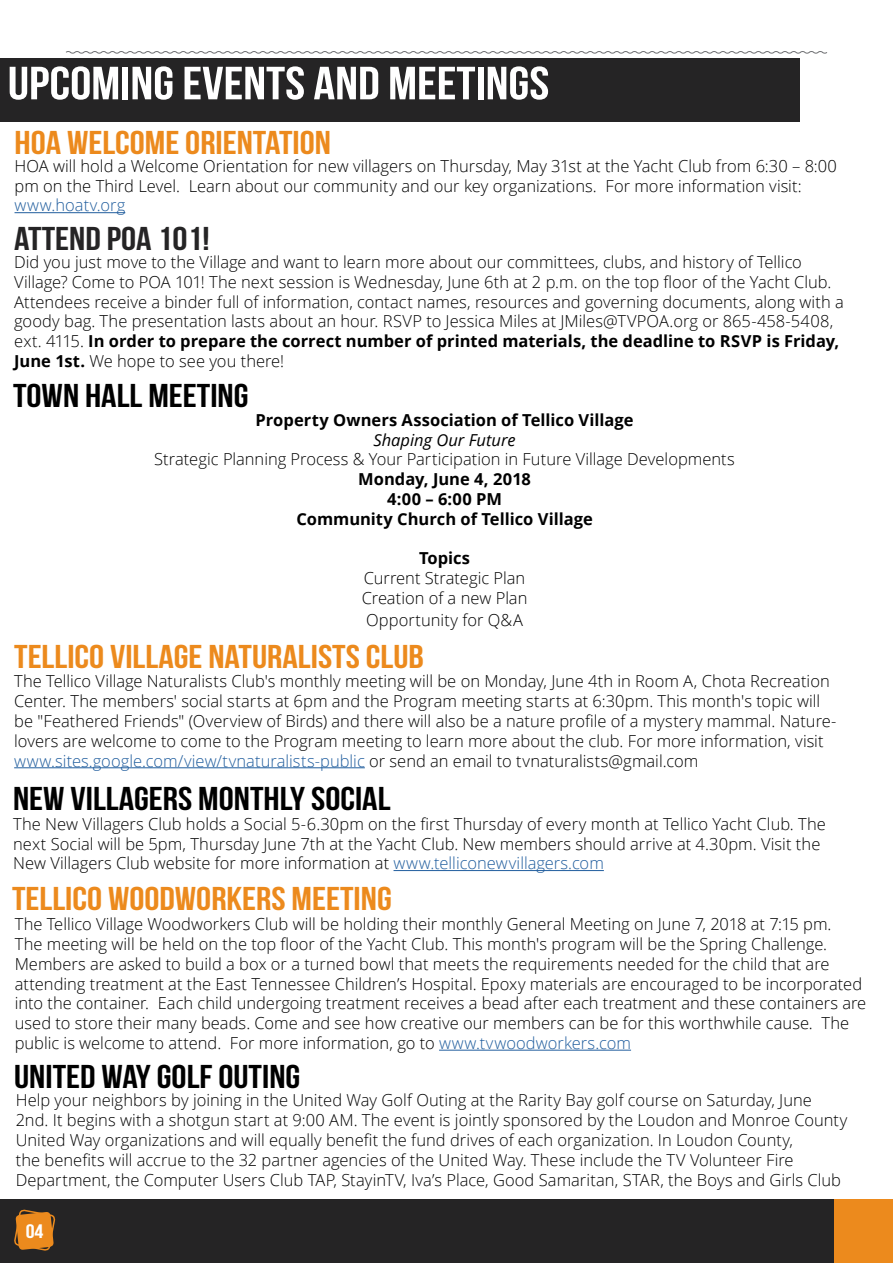
<style>
.page{position:relative;width:893px;height:1263px;background:#fff}
.page>*{position:absolute;margin:0;border:0;box-sizing:border-box;transform-origin:0 0}
.t1{font:700 46.5px "Bebas Neue";color:#fff;scale:1.15 1}
.t2{font:700 33px "Bebas Neue";color:#ec8a1d;scale:1.15 1}
.t3{font:700 33px "Bebas Neue";color:#000;scale:1.15 1}
.t4{font:700 33px "Bebas Neue";color:#252425;scale:1.15 1}
.t5{font:700 19.5px "Bebas Neue";color:#fff;scale:1.15 1}
.t6{font:300 16.5px/19.8px "Open Sans";color:#000}
.t7{font:700 16.5px/19.8px "Open Sans";color:#000;text-align:center}
.t8{font:italic 16.5px "Open Sans";color:#000}
.t9{font:300 16.5px "Open Sans";letter-spacing:.005em;color:#215e9e}
.s1{font-weight:700}
.s2{color:#215e9e}
</style>
<div class="page">
<div style="left:0;top:1199px;width:893px;height:64px;background:#252425"></div>
<div style="left:835px;top:1199px;width:58px;height:64px;background:#ec8a1d"></div>
<svg style="left:14px;top:1209px;width:42px;height:42px"></svg>
<svg style="left:66px;top:51px;width:762px;height:3px"></svg>
<div style="left:0;top:59px;width:799px;height:63px;background:#252425"></div>
<hr style="left:393px;top:870px;width:211px;height:1px;background:#215e9e">
<hr style="left:15px;top:212px;width:110px;height:1px;background:#215e9e">
<hr style="left:14px;top:767px;width:351px;height:1px;background:#215e9e">
<hr style="left:439px;top:1050px;width:192px;height:1px;background:#215e9e">
<h1 class="t1" style="left:8px;top:58px;width:472px">UPCOMING EVENTS AND MEETINGS</h1>
<h2 class="t2" style="left:15px;top:125px;width:277px">HOA WELCOME ORIENTATION</h2>
<p class="t6" style="left:15px;top:156px;width:824px">HOA will hold a Welcome Orientation for new villagers on Thursday, May 31st at the Yacht Club from 6:30 – 8:00 pm on the Third Level. Learn about our community and our key organizations. For more information visit:</p>
<p class="t9" style="left:15px;top:194px;width:112px">www.hoatv.org</p>
<h2 class="t4" style="left:14px;top:221px;width:171px">ATTEND POA 101!</h2>
<p class="t6" style="left:14px;top:252px;width:831px">Did you just move to the Village and want to learn more about our committees, clubs, and history of Tellico Village? Come to POA 101! The next session is Wednesday, June 6th at 2 p.m. on the top floor of the Yacht Club.<br>Attendees receive a binder full of information, contact names, resources and governing documents, along with a goody bag. The presentation lasts about an hour. RSVP to Jessica Miles at JMiles@TVPOA.org or 865-458-5408, ext. 4115. <span class="s1">In order to prepare the correct number of printed materials, the deadline to RSVP is Friday, June 1st.</span> We hope to see you there!</p>
<h2 class="t3" style="left:13px;top:377px;width:206px">TOWN HALL MEETING</h2>
<p class="t7" style="left:255px;top:409px;width:380px">Property Owners Association of Tellico Village</p>
<p class="t8" style="left:373px;top:428px;width:144px">Shaping Our Future</p>
<p class="t6" style="left:154px;top:449px;width:582px">Strategic Planning Process &amp; Your Participation in Future Village Developments</p>
<p class="t7" style="left:296px;top:469px;width:298px">Monday, June 4, 2018<br>4:00 – 6:00 PM<br>Community Church of Tellico Village</p>
<p class="t7" style="left:419px;top:548px;width:53px">Topics</p>
<p class="t6" style="left:362px;top:568px;width:167px">Current Strategic Plan<br>Creation of a new Plan</p>
<p class="t6" style="left:366px;top:609px;width:158px">Opportunity for Q&amp;A</p>
<h2 class="t2" style="left:14px;top:638px;width:358px">TELLICO VILLAGE NATURALISTS CLUB</h2>
<p class="t6" style="left:14px;top:671px;width:824px">The Tellico Village Naturalists Club's monthly meeting will be on Monday, June 4th in Room A, Chota Recreation Center. The members' social starts at 6pm and the Program meeting starts at 6:30pm. This month's topic will be "Feathered Friends" (Overview of Birds) and there will also be a nature profile of a mystery mammal. Nature&shy;lovers are welcome to come to the Program meeting to learn more about the club. For more information, visit <span class="s2">www.sites.google.com/view/tvnaturalists-public</span> or send an email to tvnaturalists@gmail.com</p>
<h2 class="t3" style="left:13px;top:780px;width:330px">NEW VILLAGERS MONTHLY SOCIAL</h2>
<p class="t6" style="left:13px;top:813px;width:814px">The New Villagers Club holds a Social 5-6.30pm on the first Thursday of every month at Tellico Yacht Club. The next Social will be 5pm, Thursday June 7th at the Yacht Club. New members should arrive at 4.30pm. Visit the<br>New Villagers Club website for more information at <span class="s2">www.telliconewvillagers.com</span></p>
<h2 class="t2" style="left:12px;top:880px;width:332px">TELLICO WOODWORKERS MEETING</h2>
<p class="t6" style="left:15px;top:914px;width:853px">The Tellico Village Woodworkers Club will be holding their monthly General Meeting on June 7, 2018 at 7:15 pm.<br>The meeting will be held on the top floor of the Yacht Club. This month's program will be the Spring Challenge.<br>Members are asked to build a box or a turned bowl that meets the requirements needed for the child that are attending treatment at the East Tennessee Children’s Hospital. Epoxy materials are encouraged to be incorporated into the container. Each child undergoing treatment receives a bead after each treatment and these containers are used to store their many beads. Come and see how creative our members can be for this worthwhile cause. The public is welcome to attend. For more information, go to <span class="s2">www.tvwoodworkers.com</span></p>
<h2 class="t3" style="left:14px;top:1059px;width:250px">UNITED WAY GOLF OUTING</h2>
<p class="t6" style="left:16px;top:1090px;width:833px">Help your neighbors by joining in the United Way Golf Outing at the Rarity Bay golf course on Saturday, June 2nd. It begins with a shotgun start at 9:00 AM. The event is jointly sponsored by the Loudon and Monroe County United Way organizations and will equally benefit the fund drives of each organization. In Loudon County,<br>the benefits will accrue to the 32 partner agencies of the United Way. These include the TV Volunteer Fire Department, the Computer Users Club TAP, StayinTV, Iva’s Place, Good Samaritan, STAR, the Boys and Girls Club</p>
<p class="t5" style="left:26px;top:1220px;width:17px">04</p>
</div>
